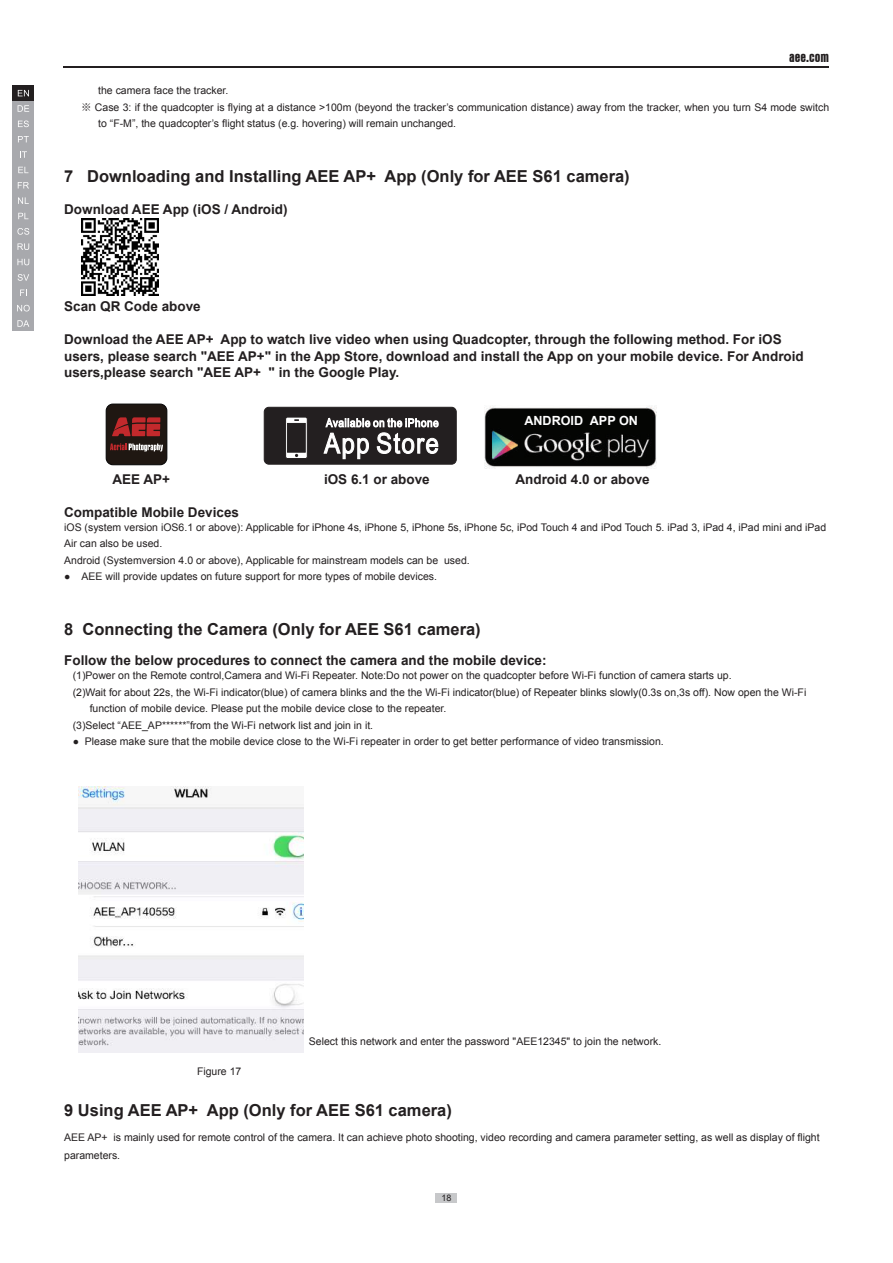
<style>
.page{position:relative;width:893px;height:1263px;background:#fff}
.page>*{position:absolute;margin:0;border:0;box-sizing:border-box;transform-origin:0 0}
.t1{font:700 16.5px "Arial";color:#231f20}
.t2{font:700 13.5px/16.5px "Arial";color:#231f20}
.t3{font:700 condensed 13.5px "Aurora BT";color:#231f20}
.t4{font:700 12.6px "Arial";color:#fff}
.t5{font:10.5px/16.5px "Arial";color:#231f20}
.t6{font:9px "Arial";color:#231f20}
.s1{font-family:"Adobe Heiti Std"}
</style>
<div class="page">
<hr style="left:64px;top:66px;width:765px;height:2px;background:#231f20">
<div style="left:436px;top:1193px;width:21px;height:9px;background:#c7c8ca"></div>
<div style="left:13px;top:85px;width:21px;height:16px;background:#231f20"></div>
<div style="left:13px;top:101px;width:21px;height:15px;background:#a8a9ad"></div>
<div style="left:13px;top:116px;width:21px;height:16px;background:#a8a9ad"></div>
<div style="left:13px;top:132px;width:21px;height:15px;background:#a8a9ad"></div>
<div style="left:13px;top:147px;width:21px;height:15px;background:#a8a9ad"></div>
<div style="left:13px;top:162px;width:21px;height:16px;background:#a8a9ad"></div>
<div style="left:13px;top:178px;width:21px;height:15px;background:#a8a9ad"></div>
<div style="left:13px;top:193px;width:21px;height:15px;background:#a8a9ad"></div>
<div style="left:13px;top:208px;width:21px;height:16px;background:#a8a9ad"></div>
<div style="left:13px;top:224px;width:21px;height:15px;background:#a8a9ad"></div>
<div style="left:13px;top:239px;width:21px;height:15px;background:#a8a9ad"></div>
<div style="left:13px;top:254px;width:21px;height:16px;background:#a8a9ad"></div>
<div style="left:13px;top:270px;width:21px;height:15px;background:#a8a9ad"></div>
<div style="left:13px;top:285px;width:21px;height:15px;background:#a8a9ad"></div>
<div style="left:13px;top:300px;width:21px;height:16px;background:#a8a9ad"></div>
<div style="left:13px;top:316px;width:21px;height:15px;background:#a8a9ad"></div>
<svg style="left:18px;top:90px;width:11px;height:6px"></svg>
<svg style="left:18px;top:105px;width:11px;height:7px"></svg>
<svg style="left:18px;top:121px;width:11px;height:6px"></svg>
<svg style="left:18px;top:136px;width:11px;height:6px"></svg>
<svg style="left:20px;top:151px;width:7px;height:7px"></svg>
<svg style="left:18px;top:167px;width:10px;height:6px"></svg>
<svg style="left:18px;top:182px;width:11px;height:6px"></svg>
<svg style="left:18px;top:197px;width:11px;height:7px"></svg>
<svg style="left:18px;top:213px;width:10px;height:6px"></svg>
<svg style="left:17px;top:228px;width:12px;height:7px"></svg>
<svg style="left:18px;top:243px;width:11px;height:7px"></svg>
<svg style="left:17px;top:259px;width:12px;height:6px"></svg>
<svg style="left:18px;top:274px;width:11px;height:7px"></svg>
<svg style="left:20px;top:290px;width:7px;height:6px"></svg>
<svg style="left:17px;top:305px;width:13px;height:6px"></svg>
<svg style="left:17px;top:320px;width:12px;height:7px"></svg>
<img style="left:82px;top:218px;width:77px;height:77px">
<div style="left:106px;top:404px;width:61px;height:61px;background:#1f1712;border-radius:7px"></div>
<div style="left:106px;top:404px;width:61px;height:61px;border:1px solid #030303;border-radius:7px"></div>
<svg style="left:112px;top:417px;width:48px;height:19px"></svg>
<svg style="left:110px;top:443px;width:53px;height:8px"></svg>
<div style="left:264px;top:407px;width:192px;height:57px;background:#231f20;border-radius:5px"></div>
<div style="left:264px;top:407px;width:193px;height:57px;border:1px solid #231f20;border-radius:5px"></div>
<svg style="left:286px;top:417px;width:21px;height:41px"></svg>
<div style="left:285px;top:417px;width:23px;height:42px;border:1px solid #231f20;border-radius:2px"></div>
<div style="left:287px;top:423px;width:19px;height:29px;background:#231f20;border:1px solid #231f20"></div>
<svg style="left:324px;top:418px;width:114px;height:41px"></svg>
<img style="left:484px;top:406px;width:172px;height:63px">
<div style="left:501px;top:412px;width:146px;height:20px;background:#040503"></div>
<img style="left:79px;top:786px;width:224px;height:267px">
<p class="t3" style="left:789px;top:50px;width:41px">aee.com</p>
<p class="t5" style="left:98px;top:82px;width:132px">the camera face the tracker.</p>
<p class="t5" style="left:81px;top:99px;width:749px"><span class="s1">※</span> Case 3: if the quadcopter is flying at a distance &gt;100m (beyond the tracker’s communication distance) away from the tracker, when you turn S4 mode switch</p>
<p class="t5" style="left:98px;top:115px;width:359px">to “F-M”, the quadcopter’s flight status (e.g. hovering) will remain unchanged.</p>
<h1 class="t1" style="left:64px;top:165px;width:567px">7 Downloading and Installing AEE AP+ App (Only for AEE S61 camera)</h1>
<p class="t2" style="left:64px;top:201px;width:225px">Download AEE App (iOS / Android)</p>
<p class="t2" style="left:64px;top:299px;width:138px">Scan QR Code above</p>
<p class="t2" style="left:64px;top:332px;width:741px">Download the AEE AP+ App to watch live video when using Quadcopter, through the following method. For iOS users, please search "AEE AP+" in the App Store, download and install the App on your mobile device. For Android users,please search "AEE AP+ " in the Google Play.</p>
<p class="t4" style="left:524px;top:412px;width:115px">ANDROID APP ON</p>
<p class="t2" style="left:112px;top:471px;width:59px">AEE AP+</p>
<p class="t2" style="left:324px;top:471px;width:107px">iOS 6.1 or above</p>
<p class="t2" style="left:515px;top:471px;width:136px">Android 4.0 or above</p>
<p class="t2" style="left:64px;top:504px;width:176px">Compatible Mobile Devices</p>
<p class="t5" style="left:64px;top:519px;width:763px">iOS (system version iOS6.1 or above): Applicable for iPhone 4s, iPhone 5, iPhone 5s, iPhone 5c, iPod Touch 4 and iPod Touch 5. iPad 3, iPad 4, iPad mini and iPad<br>Air can also be used.<br>Android (Systemversion 4.0 or above), Applicable for mainstream models can be used.</p>
<p class="t5" style="left:64px;top:568px;width:374px">● AEE will provide updates on future support for more types of mobile devices.</p>
<h1 class="t1" style="left:64px;top:618px;width:418px">8 Connecting the Camera (Only for AEE S61 camera)</h1>
<p class="t2" style="left:64px;top:653px;width:484px">Follow the below procedures to connect the camera and the mobile device:</p>
<p class="t5" style="left:73px;top:667px;width:660px">(1)Power on the Remote control,Camera and Wi-Fi Repeater. Note:Do not power on the quadcopter before Wi-Fi function of camera starts up.</p>
<p class="t5" style="left:73px;top:684px;width:735px">(2)Wait for about 22s, the Wi-Fi indicator(blue) of camera blinks and the the Wi-Fi indicator(blue) of Repeater blinks slowly(0.3s on,3s off). Now open the Wi-Fi</p>
<p class="t5" style="left:90px;top:700px;width:358px">function of mobile device. Please put the mobile device close to the repeater.</p>
<p class="t5" style="left:73px;top:717px;width:302px">(3)Select “AEE_AP******”from the Wi-Fi network list and join in it.</p>
<p class="t5" style="left:73px;top:733px;width:593px">● Please make sure that the mobile device close to the Wi-Fi repeater in order to get better performance of video transmission.</p>
<p class="t5" style="left:309px;top:1033px;width:354px">Select this network and enter the password "AEE12345" to join the network.</p>
<p class="t5" style="left:197px;top:1063px;width:46px">Figure 17</p>
<h1 class="t1" style="left:64px;top:1099px;width:389px">9 Using AEE AP+ App (Only for AEE S61 camera)</h1>
<p class="t5" style="left:64px;top:1128px;width:757px;line-height:18px">AEE AP+ is mainly used for remote control of the camera. It can achieve photo shooting, video recording and camera parameter setting, as well as display of flight parameters.</p>
<p class="t6" style="left:441px;top:1192px;width:12px">18</p>
</div>
